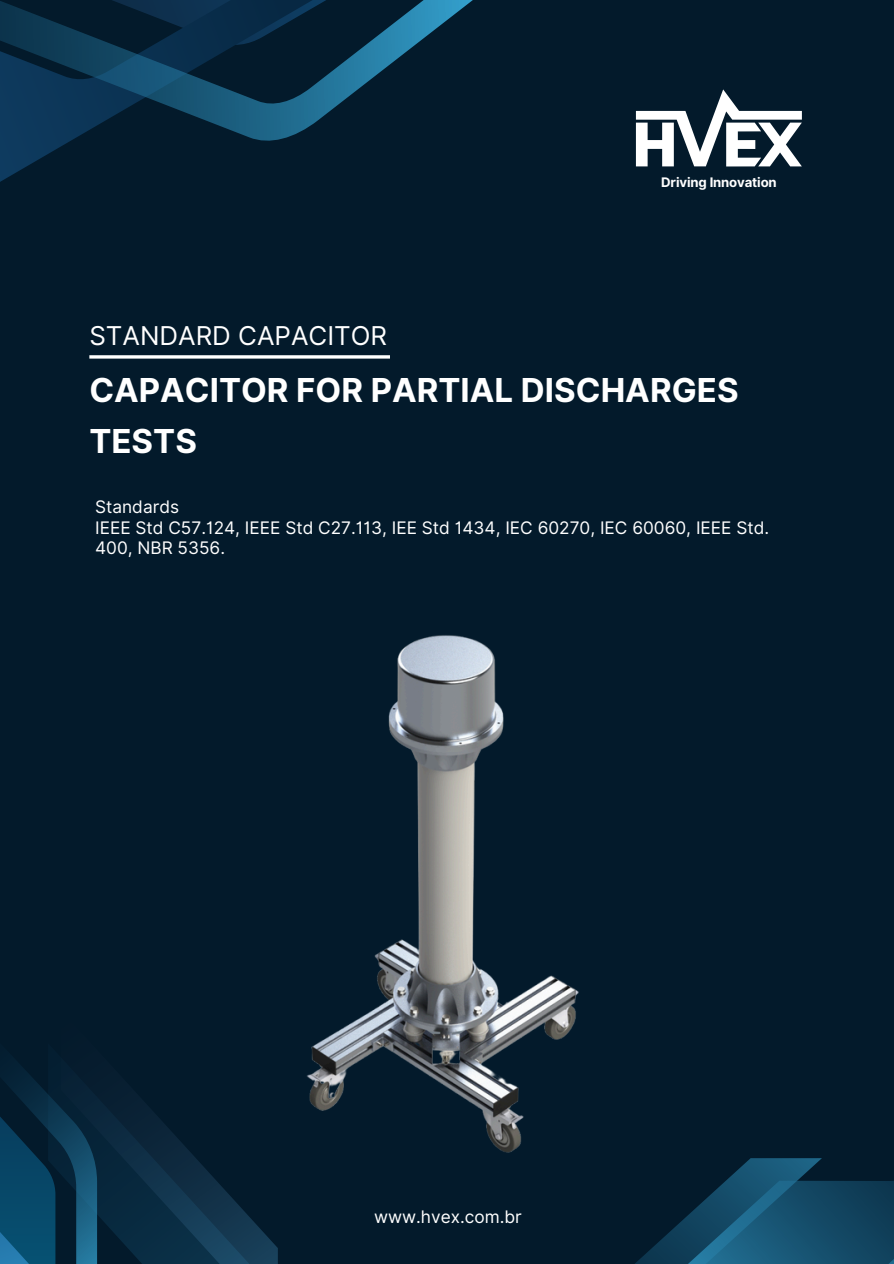
<style>
.page{position:relative;width:894px;height:1264px;background:#fff}
.page>*{position:absolute;margin:0;border:0;box-sizing:border-box;transform-origin:0 0}
.t1{font:700 33px/50.7px "Inter";color:#fff}
.t2{font:25.95px "Inter";color:#fff}
.t3{font:17.25px/20.2px "Inter";color:#fff}
.t4{font:700 13.2px "Inter";letter-spacing:-.01em;color:#fff}
</style>
<div class="page">
<div style="left:0;top:0;width:893px;height:1263px;background:#031a2b"></div>
<img style="left:307px;top:635px;width:272px;height:518px">
<svg style="left:0;top:0;width:473px;height:359px"></svg>
<svg style="left:97px;top:1097px;width:181px;height:166px"></svg>
<svg style="left:0;top:1066px;width:97px;height:197px"></svg>
<svg style="left:635px;top:89px;width:166px;height:77px"></svg>
<svg style="left:636px;top:1158px;width:257px;height:105px"></svg>
<h2 class="t2" style="left:89px;top:320px;width:299px">STANDARD CAPACITOR</h2>
<p class="t4" style="left:661px;top:174px;width:117px">Driving Innovation</p>
<p class="t1" style="left:89px;top:365px;width:650px">CAPACITOR FOR PARTIAL DISCHARGES<br>TESTS</p>
<p class="t3" style="left:95px;top:497px;width:675px">Standards<br>IEEE Std C57.124, IEEE Std C27.113, IEE Std 1434, IEC 60270, IEC 60060, IEEE Std.<br>400, NBR 5356.</p>
<p class="t3" style="left:374px;top:1206px;width:149px">www.hvex.com.br</p>
</div>
